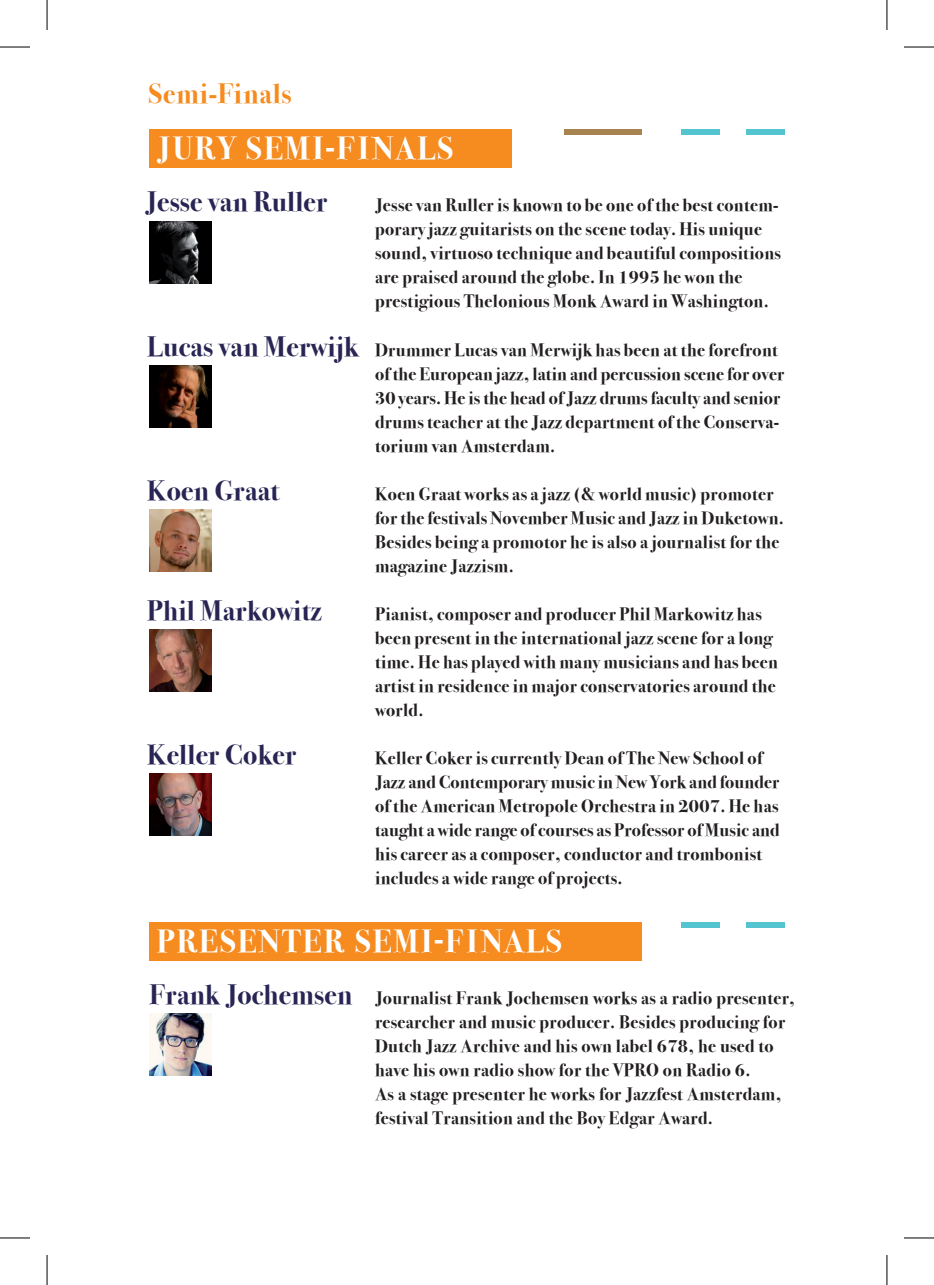
<style>
.page{position:relative;width:934px;height:1285px;background:#fff}
.page>*{position:absolute;margin:0;border:0;box-sizing:border-box;transform-origin:0 0}
.t1{font:32px "Bodoni Svty Two ITCTT Bold";letter-spacing:.06em;color:#fff}
.t2{font:28px "Bodoni Svty Two ITCTT Bold";letter-spacing:.01em;color:#282554}
.t3{font:28px "Bodoni Svty Two ITCTT Bold";letter-spacing:.03em;color:#f68b1f}
.t4{font:18px/24px "Bodoni Svty Two ITCTT Bold";letter-spacing:.02em;color:#231f20}
.s1{font-size:28px;color:#282554}
</style>
<div class="page">
<div style="left:149px;top:129px;width:363px;height:39px;background:#f68b1f"></div>
<div style="left:564px;top:129px;width:77px;height:6px;background:#a78350"></div>
<div style="left:680px;top:129px;width:39px;height:6px;background:#54c5cf"></div>
<div style="left:745px;top:129px;width:39px;height:6px;background:#54c5cf"></div>
<div style="left:149px;top:921px;width:492px;height:39px;background:#f68b1f"></div>
<div style="left:680px;top:921px;width:39px;height:6px;background:#54c5cf"></div>
<div style="left:745px;top:921px;width:39px;height:6px;background:#54c5cf"></div>
<img style="left:149px;top:510px;width:63px;height:61px">
<img style="left:149px;top:630px;width:63px;height:61px">
<img style="left:149px;top:774px;width:63px;height:61px">
<img style="left:149px;top:1014px;width:63px;height:61px">
<img style="left:149px;top:366px;width:63px;height:61px">
<img style="left:149px;top:222px;width:63px;height:61px">
<hr style="left:0;top:47px;width:30px;height:1px;background:#000">
<hr style="left:903px;top:47px;width:30px;height:1px;background:#000">
<hr style="left:0;top:1237px;width:30px;height:1px;background:#000">
<hr style="left:903px;top:1237px;width:30px;height:1px;background:#000">
<hr style="left:47px;top:0;width:1px;height:30px;background:#000">
<hr style="left:47px;top:1255px;width:1px;height:30px;background:#000">
<hr style="left:886px;top:0;width:1px;height:30px;background:#000">
<hr style="left:886px;top:1255px;width:1px;height:30px;background:#000">
<h2 class="t3" style="left:148px;top:77px;width:144px">Semi-Finals</h2>
<h1 class="t1" style="left:157px;top:130px;width:298px">JURY SEMI-FINALS</h1>
<h2 class="t2" style="left:145px;top:186px;width:184px">Jesse van Ruller</h2>
<h2 class="t2" style="left:147px;top:330px;width:213px">Lucas van Merwijk</h2>
<h2 class="t2" style="left:147px;top:474px;width:134px">Koen Graat</h2>
<h2 class="t2" style="left:147px;top:594px;width:176px">Phil Markowitz</h2>
<h2 class="t2" style="left:147px;top:738px;width:151px">Keller Coker</h2>
<p class="t4" style="left:375px;top:194px;width:407px">Jesse van Ruller is known to be one of the best contem&shy;porary jazz guitarists on the scene today. His unique sound, virtuoso technique and beautiful compositions are praised around the globe. In 1995 he won the prestigious Thelonious Monk Award in Washington.</p>
<p class="t4" style="left:375px;top:338px;width:410px">Drummer Lucas van Merwijk has been at the forefront of the European jazz, latin and percussion scene for over 30 years. He is the head of Jazz drums faculty and senior drums teacher at the Jazz department of the Conserva&shy;torium van Amsterdam.</p>
<p class="t4" style="left:375px;top:482px;width:410px">Koen Graat works as a jazz (&amp; world music) promoter for the festivals November Music and Jazz in Duketown.<br>Besides being a promotor he is also a journalist for the magazine Jazzism.</p>
<p class="t4" style="left:375px;top:602px;width:404px">Pianist, composer and producer Phil Markowitz has been present in the international jazz scene for a long time. He has played with many musicians and has been artist in residence in major conservatories around the world.</p>
<p class="t4" style="left:375px;top:745px;width:406px">Keller Coker is currently Dean of The New School of Jazz and Contemporary music in New York and founder of the American Metropole Orchestra in 2007. He has taught a wide range of courses as Professor of Music and his career as a composer, conductor and trombonist includes a wide range of projects.</p>
<h1 class="t1" style="left:157px;top:922px;width:406px">PRESENTER SEMI-FINALS</h1>
<p class="t4" style="left:375px;top:986px;width:421px;text-indent:-225px"><span class="s1">Frank Jochemsen</span> Journalist Frank Jochemsen works as a radio presenter, researcher and music producer. Besides producing for Dutch Jazz Archive and his own label 678, he used to have his own radio show for the VPRO on Radio 6.<br>As a stage presenter he works for Jazzfest Amsterdam, festival Transition and the Boy Edgar Award.</p>
</div>
